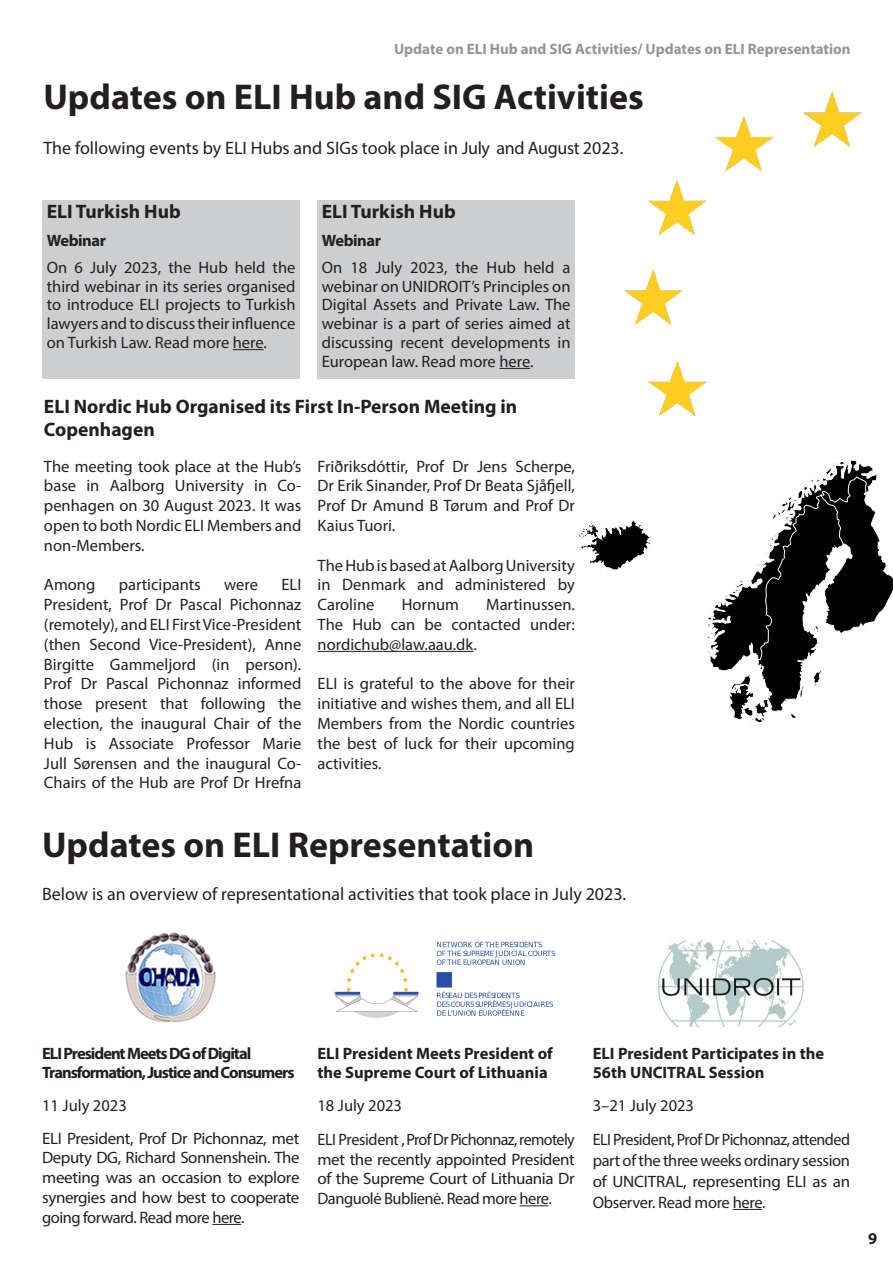
<style>
.page{position:relative;width:893px;height:1263px;background:#fff}
.page>*{position:absolute;margin:0;border:0;box-sizing:border-box;transform-origin:0 0}
.Smaller_Heading_aligned_Left{font:700 36px "Myriad Pro";color:#231f20}
.text_bullet_copy_2{font:700 19.5px/23.4px "Myriad Pro";color:#231f20}
.Larger_Heading_aligned_Right{font:18px "Myriad Pro";color:#231f20}
.Spotlight_heading{font:16.5px/19.8px "Myriad Pro";color:#231f20;text-align:justify}
.Smaller_Heading_aligned_Left-2{font:16.5px/19.8px "Myriad Pro";letter-spacing:-.025em;color:#231f20;text-align:justify}
.Spotlight_text{font:16.5px/18.8px "Myriad Pro";color:#231f20;text-align:justify}
.Smaller_Heading_aligned_Left-3{font:700 16.5px/19.8px "Myriad Pro";color:#231f20}
.Smaller_Heading_aligned_Left-4{font:700 16.5px/19.8px "Myriad Pro";letter-spacing:-.06em;color:#231f20}
.Smaller_Heading_aligned_Left-5{font:16.5px "Myriad Pro";color:#231f20}
.text_bullet_copy_2-2{font:700 16.5px "Myriad Pro";letter-spacing:-.025em;color:#231f20}
.Column{font:700 15px "Myriad Pro";color:#939598}
</style>
<div class="page">
<div style="left:43px;top:200px;width:257px;height:178px;background:#cdced0"></div>
<hr style="left:233px;top:349px;width:30px;height:1px;background:#231f20">
<div style="left:318px;top:200px;width:257px;height:178px;background:#cdced0"></div>
<hr style="left:499px;top:368px;width:31px;height:1px;background:#231f20">
<svg style="left:520px;top:1205px;width:28px;height:1px"></svg>
<svg style="left:733px;top:1209px;width:29px;height:1px"></svg>
<svg style="left:212px;top:1224px;width:29px;height:1px"></svg>
<img style="left:333px;top:941px;width:223px;height:77px">
<img style="left:658px;top:940px;width:146px;height:87px">
<img style="left:125px;top:932px;width:91px;height:91px">
<img style="left:624px;top:91px;width:238px;height:325px">
<svg style="left:706px;top:460px;width:187px;height:262px"></svg>
<svg style="left:578px;top:521px;width:73px;height:51px"></svg>
<hr style="left:318px;top:651px;width:156px;height:1px;background:#231f20">
<p class="Column" style="left:394px;top:39px;width:458px">Update on ELI Hub and SIG Activities/ Updates on ELI Representation</p>
<p class="Smaller_Heading_aligned_Left" style="left:43px;top:73px;width:602px">Updates on ELI Hub and SIG Activities</p>
<p class="Larger_Heading_aligned_Right" style="left:43px;top:137px;width:582px">The following events by ELI Hubs and SIGs took place in July and August 2023.</p>
<p class="text_bullet_copy_2" style="left:47px;top:200px;width:135px">ELI Turkish Hub</p>
<p class="text_bullet_copy_2-2" style="left:47px;top:229px;width:61px">Webinar</p>
<p class="Spotlight_text" style="left:47px;top:258px;width:250px">On 6 July 2023, the Hub held the third webinar in its series organised to introduce ELI projects to Turkish lawyers and to discuss their influence on Turkish Law. Read more here.</p>
<p class="text_bullet_copy_2" style="left:322px;top:200px;width:135px">ELI Turkish Hub</p>
<p class="text_bullet_copy_2-2" style="left:322px;top:229px;width:61px">Webinar</p>
<p class="Spotlight_text" style="left:322px;top:258px;width:250px">On 18 July 2023, the Hub held a webinar on UNIDROIT’s Principles on Digital Assets and Private Law. The webinar is a part of series aimed at discussing recent developments in European law. Read more here.</p>
<p class="text_bullet_copy_2" style="left:44px;top:394px;width:475px">ELI Nordic Hub Organised its First In-Person Meeting in<br>Copenhagen</p>
<p class="Spotlight_heading" style="left:44px;top:456px;width:259px">The meeting took place at the Hub’s base in Aalborg University in Co&shy;penhagen on 30 August 2023. It was open to both Nordic ELI Members and non-Members.</p>
<p class="Spotlight_heading" style="left:44px;top:575px;width:53px">Among</p>
<p class="Spotlight_heading" style="left:119px;top:575px;width:84px">participants</p>
<p class="Spotlight_heading" style="left:224px;top:575px;width:35px">were</p>
<p class="Spotlight_heading" style="left:318px;top:456px;width:259px">Friðriksdóttir, Prof Dr Jens Scherpe, Dr Erik Sinander, Prof Dr Beata Sjåfjell, Prof Dr Amund B Tørum and Prof Dr Kaius Tuori.</p>
<p class="Spotlight_heading" style="left:318px;top:555px;width:259px">The Hub is based at Aalborg University in Denmark and administered by Caroline</p>
<p class="Spotlight_heading" style="left:44px;top:575px;width:259px;text-indent:237px">ELI President, Prof Dr Pascal Pichonnaz (remotely), and ELI First Vice-President (then Second Vice-President), Anne Birgitte Gammeljord (in person).<br>Prof Dr Pascal Pichonnaz informed those present that following the election, the inaugural Chair of the Hub is Associate Professor Marie Jull Sørensen and the inaugural Co-Chairs of the Hub are Prof Dr Hrefna</p>
<p class="Spotlight_heading" style="left:318px;top:594px;width:259px;text-indent:169px">Martinussen.<br>The Hub can be contacted under: nordichub@law.aau.dk.</p>
<p class="Spotlight_heading" style="left:318px;top:674px;width:259px">ELI is grateful to the above for their initiative and wishes them, and all ELI Members from the Nordic countries the best of luck for their upcoming activities.</p>
<p class="Spotlight_heading" style="left:402px;top:594px;width:59px">Hornum</p>
<p class="Smaller_Heading_aligned_Left" style="left:42px;top:821px;width:494px">Updates on ELI Representation</p>
<p class="Larger_Heading_aligned_Right" style="left:42px;top:883px;width:586px">Below is an overview of representational activities that took place in July 2023.</p>
<p class="Smaller_Heading_aligned_Left-4" style="left:42px;top:1043px;width:254px">ELI President Meets DG of Digital<br>Transformation, Justice and Consumers</p>
<p class="Smaller_Heading_aligned_Left-5" style="left:42px;top:1095px;width:86px">11 July 2023</p>
<p class="Smaller_Heading_aligned_Left-2" style="left:42px;top:1128px;width:259px">ELI President, Prof Dr Pichonnaz, met Deputy DG, Richard Sonnenshein. The meeting was an occasion to explore synergies and how best to cooperate going forward. Read more here.</p>
<p class="Smaller_Heading_aligned_Left-3" style="left:317px;top:1043px;width:237px">ELI President Meets President of the Supreme Court of Lithuania</p>
<p class="Smaller_Heading_aligned_Left-5" style="left:317px;top:1095px;width:86px">18 July 2023</p>
<p class="Smaller_Heading_aligned_Left-2" style="left:317px;top:1129px;width:259px">ELI President , Prof Dr Pichonnaz, remotely met the recently appointed President of the Supreme Court of Lithuania Dr Danguolė Bublienė. Read more here.</p>
<p class="Smaller_Heading_aligned_Left-3" style="left:593px;top:1043px;width:233px">ELI President Participates in the<br>56th UNCITRAL Session</p>
<p class="Smaller_Heading_aligned_Left-5" style="left:593px;top:1095px;width:103px">3–21 July 2023</p>
<p class="Smaller_Heading_aligned_Left-2" style="left:593px;top:1128px;width:259px;line-height:21px">ELI President, Prof Dr Pichonnaz, attended part of the three weeks ordinary session of UNCITRAL, representing ELI as an Observer. Read more here.</p>
<p class="Smaller_Heading_aligned_Left-3" style="left:868px;top:1228px;width:11px">9</p>
</div>
